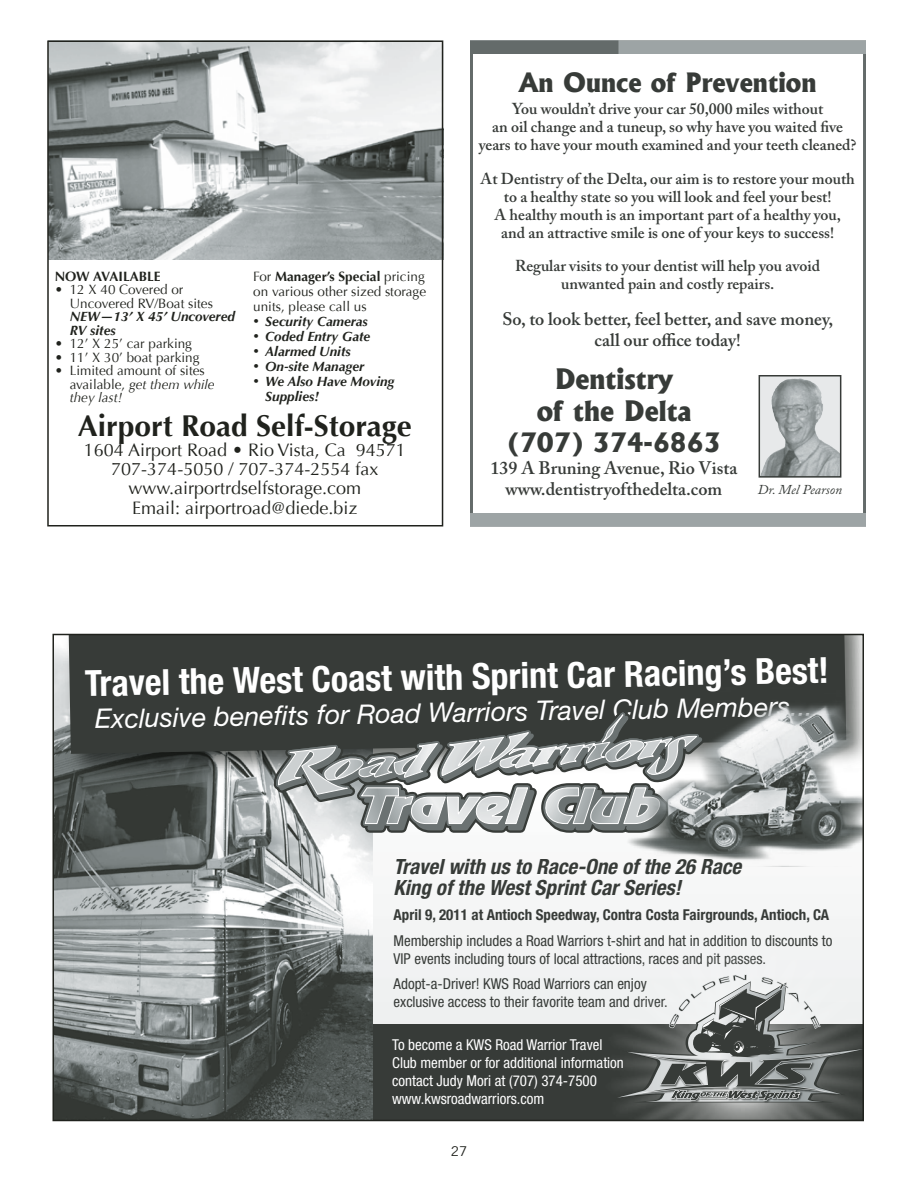
<style>
.page{position:relative;width:918px;height:1188px;background:#fff}
.page>*{position:absolute;margin:0;border:0;box-sizing:border-box;transform-origin:0 0}
.t1{font:700 condensed 36px "Helvetica Neue";color:#fff}
.t2{font:700 30px "Optima";color:#20221d}
.t3{font:italic 27px "Helvetica Neue";color:#fff}
.t4{font:800 27px/32.4px "Albertus";color:#373b38;text-align:center}
.t5{font:800 25.5px "Albertus";color:#373b38}
.t6{font:italic 700 condensed 21px/21px "Helvetica Neue";color:#373b38}
.t7{font:18px/19.5px "Optima";color:#20221d;text-align:center}
.t8{font:600 18px/21px "Adobe Caslon Pro";color:#373b38;text-align:center}
.t9{font:600 15.75px/18px "Adobe Caslon Pro";color:#373b38;text-align:center}
.t10{font:condensed 15px/18px "Helvetica Neue";color:#373b38}
.t11{font:condensed 15px/18px "Helvetica Neue";color:#fff}
.t12{font:700 condensed 15px "Helvetica Neue";color:#373b38}
.t13{font:13.5px/13.5px "Optima";color:#20221d}
.t14{font:italic 700 13.5px/13.5px "Optima";color:#20221d}
.t15{font:italic 13.5px "Adobe Caslon Pro";color:#373b38}
.t16{font:700 13.5px "Optima";color:#20221d}
.t17{font:13.5px "Trade Gothic";color:#20221d}
.s1{font-weight:700}
.s2{font-style:italic}
</style>
<div class="page">
<div style="left:470px;top:40px;width:396px;height:14px;background:#9da4a5"></div>
<div style="left:470px;top:513px;width:396px;height:13px;background:#9da4a5"></div>
<div style="left:470px;top:40px;width:148px;height:14px;background:#646b6a"></div>
<img style="left:762px;top:378px;width:76px;height:97px">
<div style="left:759px;top:375px;width:82px;height:103px;border:2px solid #373b38"></div>
<img style="left:50px;top:43px;width:390px;height:216px">
<div style="left:47px;top:40px;width:396px;height:486px;border:2px solid #20221d"></div>
<div style="left:356px;top:779px;width:507px;height:293px;background:#f1f2f3"></div>
<div style="left:356px;top:1024px;width:507px;height:96px;background:#373b38"></div>
<img style="left:55px;top:647px;width:318px;height:471px">
<img style="left:57px;top:637px;width:804px;height:150px">
<div style="left:69px;top:637px;width:777px;height:117px;background:#373b38"></div>
<svg style="left:264px;top:637px;width:459px;height:286px"></svg>
<svg style="left:271px;top:673px;width:441px;height:168px;background:#565a57"></svg>
<svg style="left:274px;top:715px;width:348px;height:115px;background:#8e9393"></svg>
<svg style="left:277px;top:715px;width:345px;height:110px"></svg>
<img style="left:622px;top:688px;width:239px;height:179px">
<img style="left:555px;top:882px;width:306px;height:236px">
<img style="left:669px;top:1102px;width:134px;height:2px">
<svg style="left:607px;top:974px;width:254px;height:128px"></svg>
<p class="t13" style="left:253px;top:269px;width:174px;line-height:15px;text-align:justify">For <span class="s1">Manager’s Special</span> pricing on various other sized storage units, please call us</p>
<p class="t14" style="left:253px;top:314px;width:116px">• Security Cameras</p>
<p class="t14" style="left:253px;top:329px;width:119px">• Coded Entry Gate</p>
<p class="t14" style="left:253px;top:344px;width:99px">• Alarmed Units</p>
<p class="t14" style="left:253px;top:359px;width:113px">• On-site Manager</p>
<p class="t14" style="left:265px;top:374px;width:131px;line-height:15px;text-indent:-12px">• We Also Have Moving<br>Supplies!</p>
<h2 class="t2" style="left:78px;top:408px;width:336px">Airport Road Self-Storage</h2>
<p class="t7" style="left:84px;top:440px;width:324px">1604 Airport Road • Rio Vista, Ca 94571<br>707-374-5050 / 707-374-2554 fax www.airportrdselfstorage.com<br>Email: airportroad@diede.biz</p>
<p class="t16" style="left:55px;top:268px;width:107px">NOW AVAILABLE</p>
<p class="t13" style="left:70px;top:283px;width:145px;text-indent:-15px">• 12 X 40 Covered or<br>Uncovered RV/Boat sites</p>
<p class="t14" style="left:70px;top:310px;width:167px">NEW—13’ X 45’ Uncovered<br>RV sites</p>
<p class="t13" style="left:55px;top:337px;width:139px">• 12’ X 25’ car parking</p>
<p class="t13" style="left:55px;top:350px;width:146px">• 11’ X 30’ boat parking</p>
<p class="t13" style="left:70px;top:364px;width:146px;text-indent:-15px">• Limited amount of sites available, <span class="s2">get them while they last!</span></p>
<h3 class="t5" style="left:519px;top:67px;width:299px">An Ounce of Prevention</h3>
<p class="t9" style="left:479px;top:100px;width:379px">You wouldn’t drive your car 50,000 miles without<br>an oil change and a tuneup, so why have you waited five years to have your mouth examined and your teeth cleaned?</p>
<p class="t9" style="left:481px;top:169px;width:376px">At Dentistry of the Delta, our aim is to restore your mouth to a healthy state so you will look and feel your best!<br>A healthy mouth is an important part of a healthy you, and an attractive smile is one of your keys to success!</p>
<p class="t9" style="left:515px;top:256px;width:307px">Regular visits to your dentist will help you avoid unwanted pain and costly repairs.</p>
<p class="t8" style="left:502px;top:308px;width:332px">So, to look better, feel better, and save money, call our office today!</p>
<h3 class="t4" style="left:537px;top:363px;width:156px">Dentistry<br>of the Delta</h3>
<h3 class="t5" style="left:507px;top:426px;width:215px">(707) 374-6863</h3>
<p class="t8" style="left:491px;top:457px;width:248px;line-height:21.6px">139 A Bruning Avenue, Rio Vista www.dentistryofthedelta.com</p>
<p class="t15" style="left:758px;top:482px;width:86px">Dr. Mel Pearson</p>
<h1 class="t1" style="left:85px;top:661px;width:746px;rotate:-1deg">Travel the West Coast with Sprint Car Racing’s Best!</h1>
<h3 class="t3" style="left:95px;top:702px;width:719px;rotate:-1deg">Exclusive benefits for Road Warriors Travel Club Members...</h3>
<h3 class="t6" style="left:394px;top:855px;width:349px">Travel with us to Race-One of the 26 Race<br>King of the West Sprint Car Series!</h3>
<p class="t12" style="left:394px;top:906px;width:437px">April 9, 2011 at Antioch Speedway, Contra Costa Fairgrounds, Antioch, CA</p>
<p class="t10" style="left:394px;top:931px;width:440px">Membership includes a Road Warriors t-shirt and hat in addition to discounts to<br>VIP events including tours of local attractions, races and pit passes.</p>
<p class="t10" style="left:394px;top:975px;width:276px">Adopt-a-Driver! KWS Road Warriors can enjoy exclusive access to their favorite team and driver.</p>
<p class="t11" style="left:392px;top:1036px;width:233px">To become a KWS Road Warrior Travel Club member or for additional information contact Judy Mori at (707) 374-7500 www.kwsroadwarriors.com</p>
<p class="t17" style="left:451px;top:1144px;width:18px">27</p>
</div>
